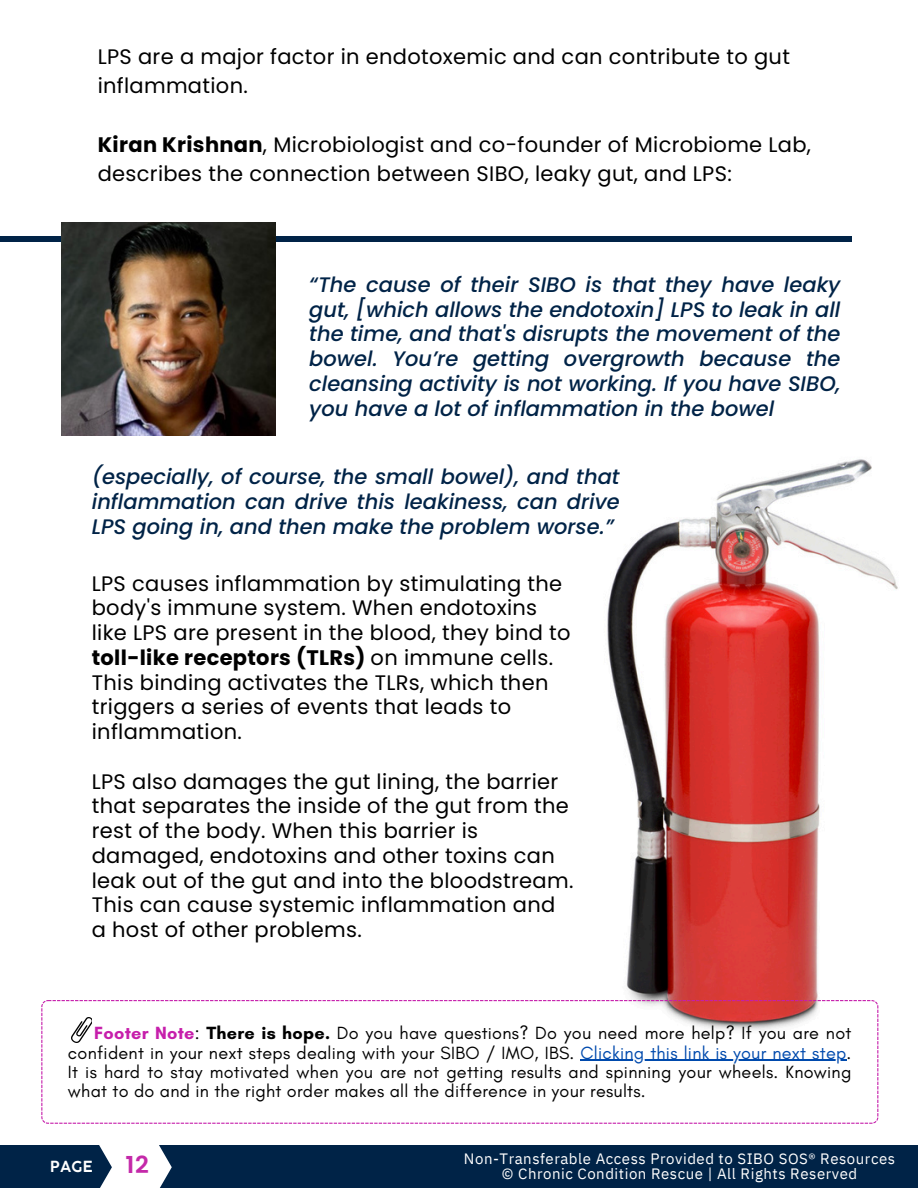
<style>
.page{position:relative;width:918px;height:1188px;background:#fff}
.page>*{position:absolute;margin:0;border:0;box-sizing:border-box;transform-origin:0 0}
.t1{font:600 24px "Poppins";color:#c429a9}
.t2{font:21px/24.8px "Poppins";letter-spacing:.015em;color:#000}
.t3{font:italic 500 21px/24.8px "Poppins";color:#002347;text-align:justify}
.t4{font:18px/19.2px "Glacial Indifference";letter-spacing:.015em;color:#000;text-align:right}
.t5{font:15px/14.7px "IBM Plex Sans";letter-spacing:.035em;color:#fff;text-align:center}
.t6{font:600 15px "COCOGOOSE";color:#fff}
.s1{font-weight:700}
.s2{font-weight:700;color:#c61eab}
.s3{color:#004aad}
</style>
<div class="page">
<img style="left:607px;top:459px;width:291px;height:626px">
<div style="left:0;top:1146px;width:918px;height:42px;background:#002347"></div>
<svg style="left:98px;top:1145px;width:74px;height:43px"></svg>
<div style="left:0;top:236px;width:851px;height:6px;background:#002347"></div>
<img style="left:62px;top:222px;width:214px;height:214px">
<svg style="left:41px;top:1000px;width:837px;height:124px"></svg>
<hr style="left:581px;top:1060px;width:266px;height:1px;background:#004aad">
<img style="left:72px;top:1018px;width:20px;height:25px">
<h2 class="t2" style="left:98px;top:42px;width:694px;line-height:29.2px">LPS are a major factor in endotoxemic and can contribute to gut inflammation.</h2>
<h2 class="t2" style="left:98px;top:130px;width:715px;line-height:29.2px"><span class="s1">Kiran Krishnan</span>, Microbiologist and co-founder of Microbiome Lab, describes the connection between SIBO, leaky gut, and LPS:</h2>
<h3 class="t3" style="left:309px;top:272px;width:533px">“The cause of their SIBO is that they have leaky gut, [which allows the endotoxin] LPS to leak in all the time, and that's disrupts the movement of the bowel. You’re getting overgrowth because the cleansing activity is not working. If you have SIBO, you have a lot of inflammation in the bowel</h3>
<p class="t3" style="left:92px;top:464px;width:530px">(especially, of course, the small bowel), and that inflammation can drive this leakiness, can drive LPS going in, and then make the problem worse.”</p>
<h4 class="t2" style="left:92px;top:571px;width:480px">LPS causes inflammation by stimulating the body's immune system. When endotoxins like LPS are present in the blood, they bind to <span class="s1">toll-like receptors (TLRs)</span> on immune cells.<br>This binding activates the TLRs, which then triggers a series of events that leads to inflammation.</h4>
<h5 class="t2" style="left:92px;top:769px;width:483px">LPS also damages the gut lining, the barrier that separates the inside of the gut from the rest of the body. When this barrier is damaged, endotoxins and other toxins can leak out of the gut and into the bloodstream.<br>This can cause systemic inflammation and a host of other problems.</h5>
<p class="t4" style="left:68px;top:1024px;width:785px"><span class="s2">Footer Note</span>: <span class="s1">There is hope.</span> Do you have questions? Do you need more help? If you are not confident in your next steps dealing with your SIBO / IMO, IBS. <span class="s3">Clicking this link is your next step</span>.</p>
<p class="t4" style="left:68px;top:1062px;width:785px;text-align:left">It is hard to stay motivated when you are not getting results and spinning your wheels. Knowing what to do and in the right order makes all the difference in your results.</p>
<p class="t6" style="left:50px;top:1161px;width:44px">PAGE</p>
<h1 class="t1" style="left:125px;top:1151px;width:25px">12</h1>
<h1 class="t5" style="left:464px;top:1151px;width:433px">Non-Transferable Access Provided to SIBO SOS® Resources © Chronic Condition Rescue | All Rights Reserved</h1>
</div>
